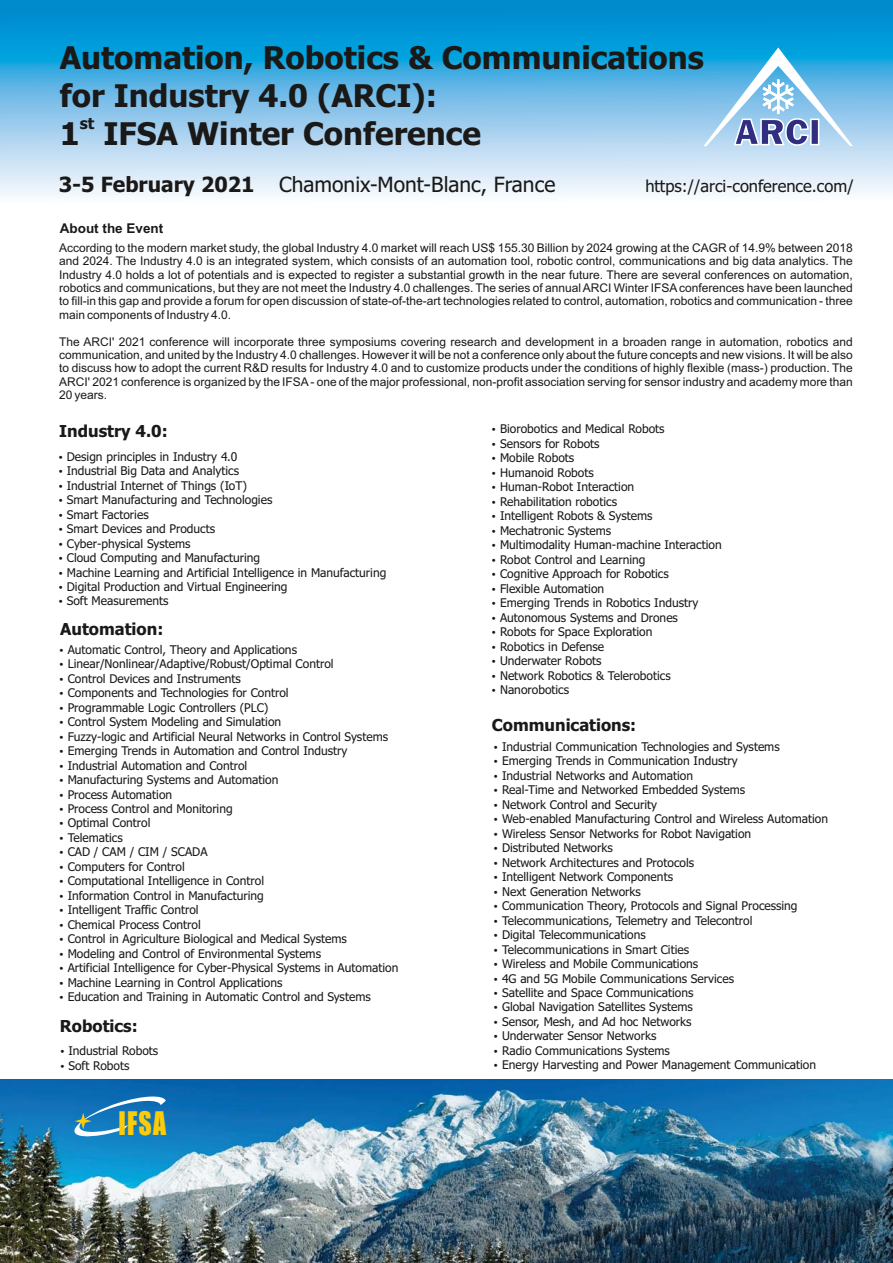
<style>
.page{position:relative;width:893px;height:1263px;background:#fff}
.page>*{position:absolute;margin:0;border:0;box-sizing:border-box;transform-origin:0 0}
.t1{font:700 31.2px/37.8px "Tahoma";color:#1a1918}
.t2{font:30px "Impact";color:#fecc07;scale:.86 1}
.t3{font:21px "Tahoma";color:#1a1918}
.t4{font:700 16.5px "Tahoma";color:#1a1918}
.t5{font:16.5px "Tahoma";color:#1a1918}
.t6{font:700 15.6px "Tahoma";color:#1a1918}
.t7{font:700 13.5px "Arial";color:#1a1918}
.t8{font:12px/14.5px "Tahoma";color:#1a1918}
.t9{font:12px/13.4px "Arial";color:#1a1918;text-align:justify}
.s1{font-weight:700}
</style>
<div class="page">
<svg style="left:0;top:0;width:893px;height:197px;background:#6dbde6"></svg>
<img style="left:0;top:1080px;width:893px;height:183px">
<svg style="left:74px;top:1096px;width:92px;height:42px;background:#3187c0"></svg>
<svg style="left:703px;top:47px;width:150px;height:99px;background:#7bbce3"></svg>
<h1 class="t1" style="left:60px;top:42px;width:646px">Automation, Robotics &amp; Communications for Industry 4.0 (ARCI):</h1>
<h3 class="t6" style="left:80px;top:117px;width:16px">st</h3>
<h1 class="t1" style="left:60px;top:117px;width:422px">1 IFSA Winter Conference</h1>
<h3 class="t3" style="left:59px;top:176px;width:498px"><span class="s1">3-5 February 2021</span> Chamonix-Mont-Blanc, France</h3>
<h3 class="t5" style="left:645px;top:180px;width:210px">https://arci-conference.com/</h3>
<p class="t7" style="left:60px;top:223px;width:105px">About the Event</p>
<p class="t9" style="left:59px;top:242px;width:795px">According to the modern market study, the global Industry 4.0 market will reach US$ 155.30 Billion by 2024 growing at the CAGR of 14.9% between 2018 and 2024. The Industry 4.0 is an integrated system, which consists of an automation tool, robotic control, communications and big data analytics. The Industry 4.0 holds a lot of potentials and is expected to register a substantial growth in the near future. There are several conferences on automation, robotics and communications, but they are not meet the Industry 4.0 challenges. The series of annual ARCI Winter IFSA conferences have been launched to fill-in this gap and provide a forum for open discussion of state-of-the-art technologies related to control, automation, robotics and communication - three main components of Industry 4.0.</p>
<p class="t9" style="left:59px;top:336px;width:795px">The ARCI' 2021 conference will incorporate three symposiums covering research and development in a broaden range in automation, robotics and communication, and united by the Industry 4.0 challenges. However it will be not a conference only about the future concepts and new visions. It will be also to discuss how to adopt the current R&amp;D results for Industry 4.0 and to customize products under the conditions of highly flexible (mass-) production. The ARCI' 2021 conference is organized by the IFSA - one of the major professional, non-profit association serving for sensor industry and academy more than 20 years.</p>
<h3 class="t4" style="left:59px;top:425px;width:110px">Industry 4.0:</h3>
<p class="t8" style="left:67px;top:450px;width:321px">Design principles in Industry 4.0<br>Industrial Big Data and Analytics<br>Industrial Internet of Things (IoT)<br>Smart Manufacturing and Technologies<br>Smart Factories<br>Smart Devices and Products<br>Cyber-physical Systems<br>Cloud Computing and Manufacturing<br>Machine Learning and Artificial Intelligence in Manufacturing Digital Production and Virtual Engineering<br>Soft Measurements</p>
<h3 class="t4" style="left:60px;top:622px;width:105px">Automation:</h3>
<p class="t8" style="left:68px;top:643px;width:332px">Automatic Control, Theory and Applications Linear/Nonlinear/Adaptive/Robust/Optimal Control<br>Control Devices and Instruments<br>Components and Technologies for Control<br>Programmable Logic Controllers (PLC)<br>Control System Modeling and Simulation<br>Fuzzy-logic and Artificial Neural Networks in Control Systems Emerging Trends in Automation and Control Industry Industrial Automation and Control<br>Manufacturing Systems and Automation<br>Process Automation<br>Process Control and Monitoring<br>Optimal Control<br>Telematics<br>CAD / CAM / CIM / SCADA<br>Computers for Control<br>Computational Intelligence in Control<br>Information Control in Manufacturing<br>Intelligent Traffic Control<br>Chemical Process Control<br>Control in Agriculture Biological and Medical Systems<br>Modeling and Control of Environmental Systems<br>Artificial Intelligence for Cyber-Physical Systems in Automation Machine Learning in Control Applications<br>Education and Training in Automatic Control and Systems</p>
<h3 class="t4" style="left:60px;top:1020px;width:79px">Robotics:</h3>
<p class="t8" style="left:68px;top:1045px;width:91px">Industrial Robots<br>Soft Robots</p>
<h2 class="t2" style="left:119px;top:1114px;width:57px">IFSA</h2>
<p class="t8" style="left:500px;top:423px;width:223px">Biorobotics and Medical Robots<br>Sensors for Robots<br>Mobile Robots<br>Humanoid Robots<br>Human-Robot Interaction<br>Rehabilitation robotics<br>Intelligent Robots &amp; Systems<br>Mechatronic Systems<br>Multimodality Human-machine Interaction<br>Robot Control and Learning<br>Cognitive Approach for Robotics<br>Flexible Automation<br>Emerging Trends in Robotics Industry<br>Autonomous Systems and Drones<br>Robots for Space Exploration<br>Robotics in Defense<br>Underwater Robots<br>Network Robotics &amp; Telerobotics<br>Nanorobotics</p>
<h3 class="t4" style="left:492px;top:718px;width:146px">Communications:</h3>
<p class="t8" style="left:502px;top:740px;width:327px">Industrial Communication Technologies and Systems Emerging Trends in Communication Industry<br>Industrial Networks and Automation<br>Real-Time and Networked Embedded Systems<br>Network Control and Security<br>Web-enabled Manufacturing Control and Wireless Automation Wireless Sensor Networks for Robot Navigation<br>Distributed Networks<br>Network Architectures and Protocols<br>Intelligent Network Components<br>Next Generation Networks<br>Communication Theory, Protocols and Signal Processing Telecommunications, Telemetry and Telecontrol<br>Digital Telecommunications<br>Telecommunications in Smart Cities<br>Wireless and Mobile Communications<br>4G and 5G Mobile Communications Services<br>Satellite and Space Communications<br>Global Navigation Satellites Systems<br>Sensor, Mesh, and Ad hoc Networks<br>Underwater Sensor Networks<br>Radio Communications Systems<br>Energy Harvesting and Power Management Communication</p>
</div>
